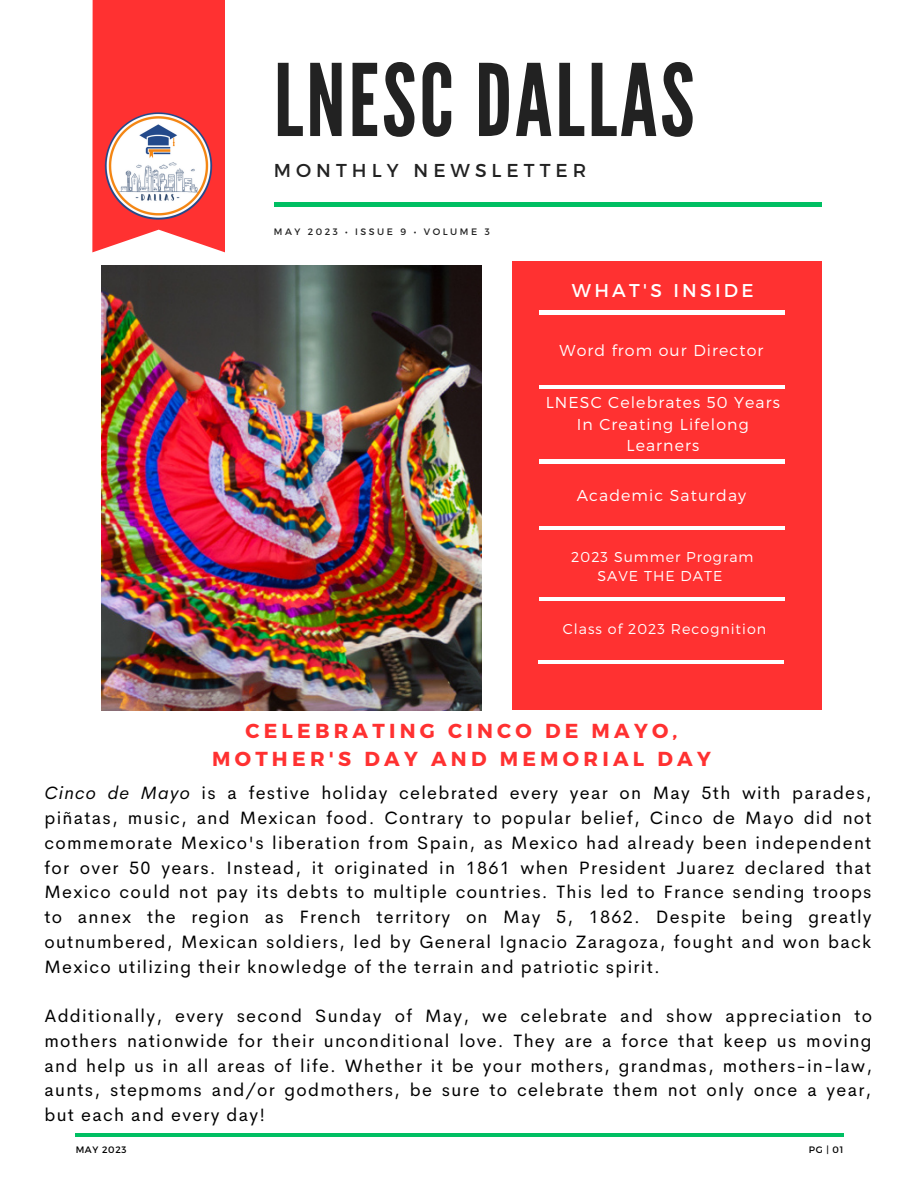
<style>
.page{position:relative;width:918px;height:1188px;background:#fff}
.page>*{position:absolute;margin:0;border:0;box-sizing:border-box;transform-origin:0 0}
.t1{font:99.6px "League Gothic";letter-spacing:.03em;color:#222}
.t2{font:700 20.25px "Montserrat";letter-spacing:.21em;color:#ff3131}
.t3{font:18.6px "Montserrat";letter-spacing:.27em;color:#222}
.t4{font:18.45px "Montserrat";letter-spacing:.18em;color:#fff}
.t5{font:18px/24.8px "Cerebri Sans";letter-spacing:.07em;color:#000;text-align:justify}
.t6{font:300 15.75px/21.3px "Montserrat";letter-spacing:.07em;color:#fff;text-align:center}
.t7{font:300 14.25px "Montserrat";letter-spacing:.07em;color:#fff}
.t8{font:9.3px "Montserrat";letter-spacing:.27em;color:#222}
.t9{font:9.3px "Montserrat";letter-spacing:.07em;color:#000}
.s1{font-style:italic}
</style>
<div class="page">
<hr style="left:75px;top:1133px;width:769px;height:4px;background:#00bf63">
<div style="left:92px;top:0;width:133px;height:252px;background:#ff3131"></div>
<hr style="left:274px;top:203px;width:548px;height:3px;background:#00bf63">
<img style="left:102px;top:265px;width:380px;height:446px">
<div style="left:512px;top:261px;width:310px;height:449px;background:#ff3131"></div>
<hr style="left:539px;top:311px;width:245px;height:3px;background:#fff">
<hr style="left:539px;top:460px;width:245px;height:3px;background:#fff">
<hr style="left:539px;top:527px;width:245px;height:3px;background:#fff">
<hr style="left:539px;top:386px;width:245px;height:3px;background:#fff">
<img style="left:92px;top:92px;width:133px;height:154px">
<hr style="left:539px;top:598px;width:245px;height:3px;background:#fff">
<hr style="left:538px;top:661px;width:246px;height:3px;background:#fff">
<p class="t1" style="left:274px;top:43px;width:422px">LNESC DALLAS</p>
<p class="t3" style="left:274px;top:158px;width:314px">MONTHLY NEWSLETTER</p>
<p class="t8" style="left:274px;top:226px;width:217px">MAY 2023 • ISSUE 9 • VOLUME 3</p>
<p class="t4" style="left:572px;top:279px;width:183px">WHAT'S INSIDE</p>
<p class="t6" style="left:560px;top:339px;width:205px">Word from our Director</p>
<p class="t6" style="left:546px;top:391px;width:236px">LNESC Celebrates 50 Years<br>In Creating Lifelong<br>Learners</p>
<p class="t6" style="left:577px;top:484px;width:171px">Academic Saturday</p>
<p class="t7" style="left:571px;top:547px;width:184px">2023 Summer Program</p>
<p class="t7" style="left:598px;top:567px;width:126px">SAVE THE DATE</p>
<p class="t7" style="left:563px;top:620px;width:205px">Class of 2023 Recognition</p>
<p class="t2" style="left:245px;top:718px;width:434px">CELEBRATING CINCO DE MAYO,</p>
<p class="t2" style="left:212px;top:746px;width:500px">MOTHER'S DAY AND MEMORIAL DAY</p>
<p class="t5" style="left:45px;top:781px;width:829px"><span class="s1">Cinco de Mayo</span> is a festive holiday celebrated every year on May 5th with parades, piñatas, music, and Mexican food. Contrary to popular belief, Cinco de Mayo did not commemorate Mexico's liberation from Spain, as Mexico had already been independent for over 50 years. Instead, it originated in 1861 when President Juarez declared that Mexico could not pay its debts to multiple countries. This led to France sending troops to annex the region as French territory on May 5, 1862. Despite being greatly outnumbered, Mexican soldiers, led by General Ignacio Zaragoza, fought and won back Mexico utilizing their knowledge of the terrain and patriotic spirit.</p>
<p class="t5" style="left:45px;top:1003px;width:829px">Additionally, every second Sunday of May, we celebrate and show appreciation to mothers nationwide for their unconditional love. They are a force that keep us moving and help us in all areas of life. Whether it be your mothers, grandmas, mothers-in-law, aunts, stepmoms and/or godmothers, be sure to celebrate them not only once a year, but each and every day!</p>
<p class="t9" style="left:76px;top:1143px;width:52px">MAY 2023</p>
<p class="t9" style="left:809px;top:1143px;width:36px">PG | 01</p>
</div>
